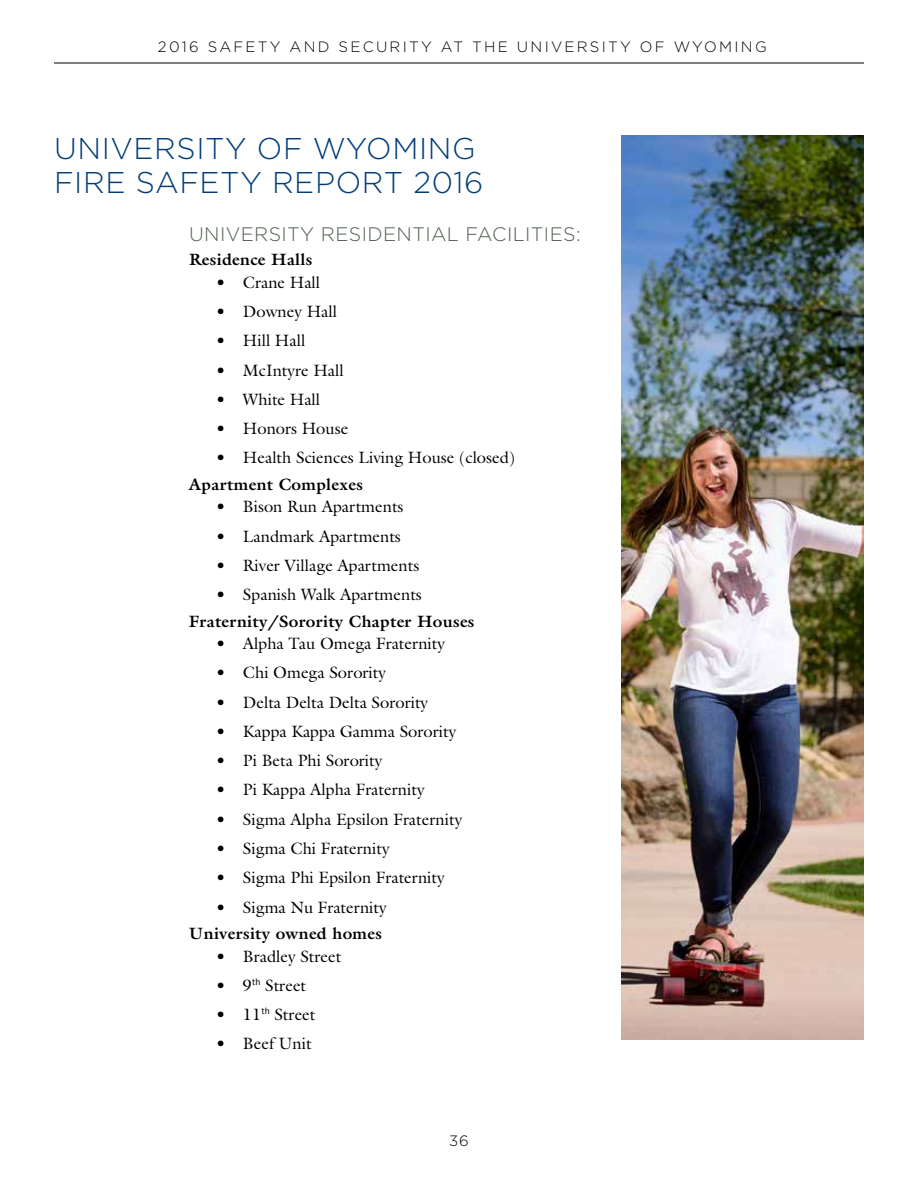
<style>
.page{position:relative;width:918px;height:1188px;background:#fff}
.page>*{position:absolute;margin:0;border:0;box-sizing:border-box;transform-origin:0 0}
.t1{font:300 30px/34.5px "Gotham";letter-spacing:.02em;color:#003d79}
.t2{font:300 19.5px "Gotham";letter-spacing:.02em;color:#4f5f4f}
.t3{font:16.5px "Galliard";color:#000}
.t4{font:700 16.5px "Galliard";letter-spacing:.02em;color:#000}
.t5{font:300 15px "Gotham";letter-spacing:.15em;color:#000}
</style>
<div class="page">
<hr style="left:54px;top:63px;width:810px;height:1px;background:#000">
<img style="left:621px;top:135px;width:243px;height:904px">
<p class="t5" style="left:158px;top:38px;width:610px">2016 SAFETY AND SECURITY AT THE UNIVERSITY OF WYOMING</p>
<h1 class="t1" style="left:54px;top:130px;width:431px">UNIVERSITY OF WYOMING<br>FIRE SAFETY REPORT 2016</h1>
<p class="t2" style="left:189px;top:222px;width:393px">UNIVERSITY RESIDENTIAL FACILITIES:</p>
<p class="t4" style="left:189px;top:249px;width:125px">Residence Halls</p>
<p class="t3" style="left:216px;top:272px;width:106px">• Crane Hall</p>
<p class="t3" style="left:216px;top:301px;width:123px">• Downey Hall</p>
<p class="t3" style="left:216px;top:330px;width:91px">• Hill Hall</p>
<p class="t3" style="left:216px;top:360px;width:129px">• McIntyre Hall</p>
<p class="t3" style="left:216px;top:389px;width:106px">• White Hall</p>
<p class="t3" style="left:216px;top:418px;width:134px">• Honors House</p>
<p class="t3" style="left:216px;top:447px;width:301px">• Health Sciences Living House (closed)</p>
<p class="t4" style="left:189px;top:474px;width:175px">Apartment Complexes</p>
<p class="t3" style="left:216px;top:496px;width:189px">• Bison Run Apartments</p>
<p class="t3" style="left:216px;top:526px;width:186px">• Landmark Apartments</p>
<p class="t3" style="left:216px;top:555px;width:205px">• River Village Apartments</p>
<p class="t3" style="left:216px;top:584px;width:207px">• Spanish Walk Apartments</p>
<p class="t4" style="left:189px;top:610px;width:287px">Fraternity/Sorority Chapter Houses</p>
<p class="t3" style="left:216px;top:633px;width:231px">• Alpha Tau Omega Fraternity</p>
<p class="t3" style="left:216px;top:663px;width:172px">• Chi Omega Sorority</p>
<p class="t3" style="left:216px;top:692px;width:214px">• Delta Delta Delta Sorority</p>
<p class="t3" style="left:216px;top:721px;width:242px">• Kappa Kappa Gamma Sorority</p>
<p class="t3" style="left:216px;top:750px;width:168px">• Pi Beta Phi Sorority</p>
<p class="t3" style="left:216px;top:780px;width:210px">• Pi Kappa Alpha Fraternity</p>
<p class="t3" style="left:216px;top:809px;width:248px">• Sigma Alpha Epsilon Fraternity</p>
<p class="t3" style="left:216px;top:838px;width:175px">• Sigma Chi Fraternity</p>
<p class="t3" style="left:216px;top:867px;width:230px">• Sigma Phi Epsilon Fraternity</p>
<p class="t3" style="left:216px;top:897px;width:172px">• Sigma Nu Fraternity</p>
<p class="t4" style="left:189px;top:923px;width:195px">University owned homes</p>
<p class="t3" style="left:216px;top:946px;width:127px">• Bradley Street</p>
<p class="t3" style="left:216px;top:975px;width:92px">• 9<sup>th</sup> Street</p>
<p class="t3" style="left:216px;top:1004px;width:101px">• 11<sup>th</sup> Street</p>
<p class="t3" style="left:216px;top:1033px;width:97px">• Beef Unit</p>
<p class="t5" style="left:449px;top:1131px;width:21px">36</p>
</div>
